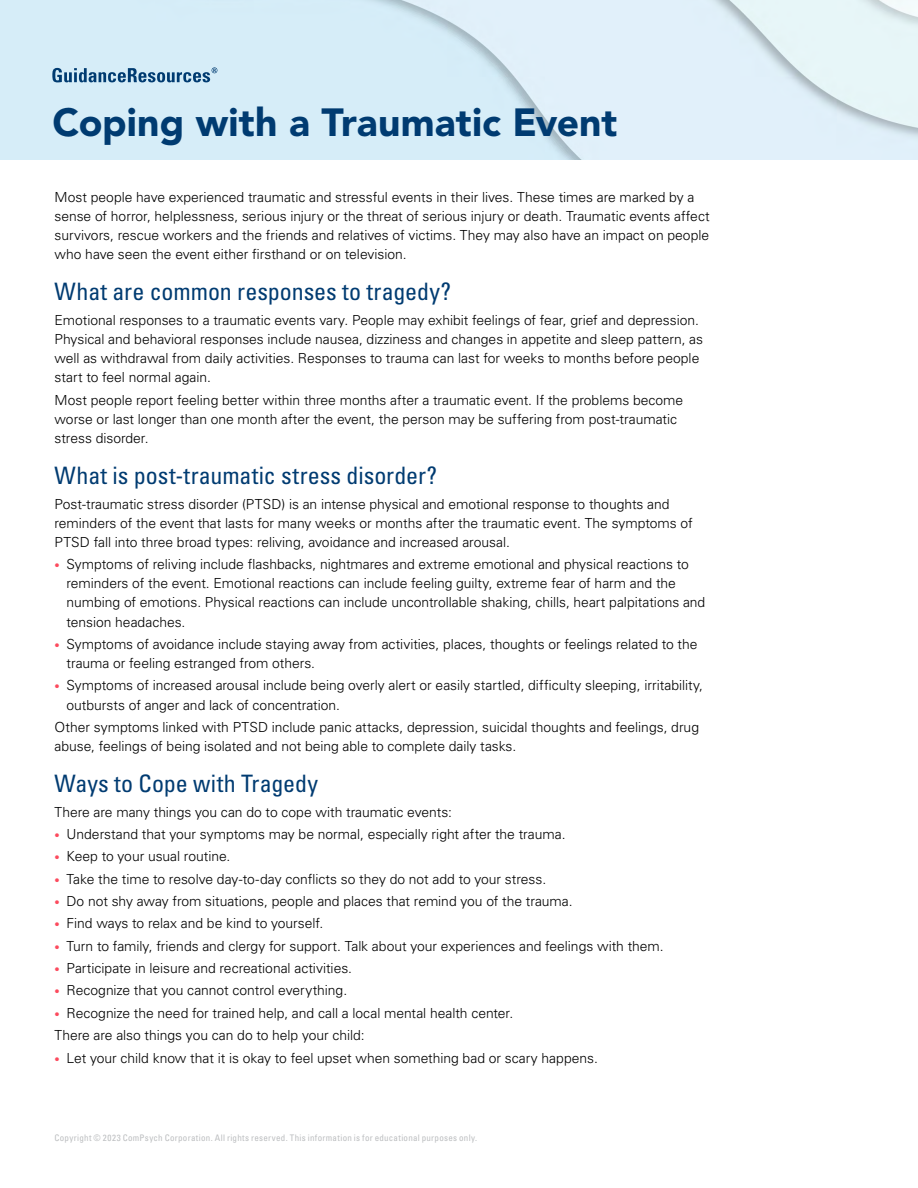
<style>
.page{position:relative;width:918px;height:1188px;background:#fff}
.page>*{position:absolute;margin:0;border:0;box-sizing:border-box;transform-origin:0 0}
.t1{font:900 39px "Avenir LT Std";color:#003b71}
.t2{font:condensed 24px "Univers LT Std";color:#003b71}
.t3{font:300 13.8px/19px "Univers LT Std";letter-spacing:-.005em;color:#000}
.t4{font:condensed 9px "Univers LT Std";letter-spacing:.03em;color:#bcbec0}
.s1{font-size:10.5px;color:#fc4a5d}
</style>
<div class="page">
<img style="left:0;top:0;width:918px;height:160px">
<svg style="left:52px;top:67px;width:165px;height:15px;background:#83a8c3"></svg>
<h1 class="t1" style="left:52px;top:99px;width:567px">Coping with a Traumatic Event</h1>
<p class="t3" style="left:55px;top:188px;width:657px">Most people have experienced traumatic and stressful events in their lives. These times are marked by a sense of horror, helplessness, serious injury or the threat of serious injury or death. Traumatic events affect survivors, rescue workers and the friends and relatives of victims. They may also have an impact on people who have seen the event either firsthand or on television.</p>
<h2 class="t2" style="left:55px;top:277px;width:398px">What are common responses to tragedy?</h2>
<p class="t3" style="left:55px;top:311px;width:650px">Emotional responses to a traumatic events vary. People may exhibit feelings of fear, grief and depression.<br>Physical and behavioral responses include nausea, dizziness and changes in appetite and sleep pattern, as well as withdrawal from daily activities. Responses to trauma can last for weeks to months before people start to feel normal again.</p>
<p class="t3" style="left:55px;top:390px;width:630px">Most people report feeling better within three months after a traumatic event. If the problems become worse or last longer than one month after the event, the person may be suffering from post-traumatic stress disorder.</p>
<h2 class="t2" style="left:55px;top:460px;width:384px">What is post-traumatic stress disorder?</h2>
<p class="t3" style="left:55px;top:494px;width:640px">Post-traumatic stress disorder (PTSD) is an intense physical and emotional response to thoughts and reminders of the event that lasts for many weeks or months after the traumatic event. The symptoms of<br>PTSD fall into three broad types: reliving, avoidance and increased arousal.</p>
<p class="t3" style="left:67px;top:555px;width:640px;text-indent:-12px"><span class="s1">•</span> Symptoms of reliving include flashbacks, nightmares and extreme emotional and physical reactions to reminders of the event. Emotional reactions can include feeling guilty, extreme fear of harm and the numbing of emotions. Physical reactions can include uncontrollable shaking, chills, heart palpitations and tension headaches.</p>
<p class="t3" style="left:67px;top:634px;width:633px;text-indent:-12px"><span class="s1">•</span> Symptoms of avoidance include staying away from activities, places, thoughts or feelings related to the trauma or feeling estranged from others.</p>
<p class="t3" style="left:67px;top:676px;width:638px;text-indent:-12px"><span class="s1">•</span> Symptoms of increased arousal include being overly alert or easily startled, difficulty sleeping, irritability, outbursts of anger and lack of concentration.</p>
<p class="t3" style="left:55px;top:717px;width:646px">Other symptoms linked with PTSD include panic attacks, depression, suicidal thoughts and feelings, drug abuse, feelings of being isolated and not being able to complete daily tasks.</p>
<h2 class="t2" style="left:55px;top:768px;width:265px">Ways to Cope with Tragedy</h2>
<p class="t3" style="left:55px;top:802px;width:399px">There are many things you can do to cope with traumatic events:</p>
<p class="t3" style="left:55px;top:825px;width:513px"><span class="s1">•</span> Understand that your symptoms may be normal, especially right after the trauma.</p>
<p class="t3" style="left:55px;top:847px;width:177px"><span class="s1">•</span> Keep to your usual routine.</p>
<p class="t3" style="left:55px;top:869px;width:493px"><span class="s1">•</span> Take the time to resolve day-to-day conflicts so they do not add to your stress.</p>
<p class="t3" style="left:55px;top:892px;width:520px"><span class="s1">•</span> Do not shy away from situations, people and places that remind you of the trauma.</p>
<p class="t3" style="left:55px;top:914px;width:270px"><span class="s1">•</span> Find ways to relax and be kind to yourself.</p>
<p class="t3" style="left:55px;top:936px;width:611px"><span class="s1">•</span> Turn to family, friends and clergy for support. Talk about your experiences and feelings with them.</p>
<p class="t3" style="left:55px;top:959px;width:299px"><span class="s1">•</span> Participate in leisure and recreational activities.</p>
<p class="t3" style="left:55px;top:981px;width:294px"><span class="s1">•</span> Recognize that you cannot control everything.</p>
<p class="t3" style="left:55px;top:1002px;width:460px;line-height:22.4px"><span class="s1">•</span> Recognize the need for trained help, and call a local mental health center.<br>There are also things you can do to help your child:</p>
<p class="t3" style="left:55px;top:1048px;width:545px"><span class="s1">•</span> Let your child know that it is okay to feel upset when something bad or scary happens.</p>
<p class="t4" style="left:55px;top:1132px;width:424px">Copyright © 2023 ComPsych Corporation. All rights reserved. This information is for educational purposes only.</p>
</div>
